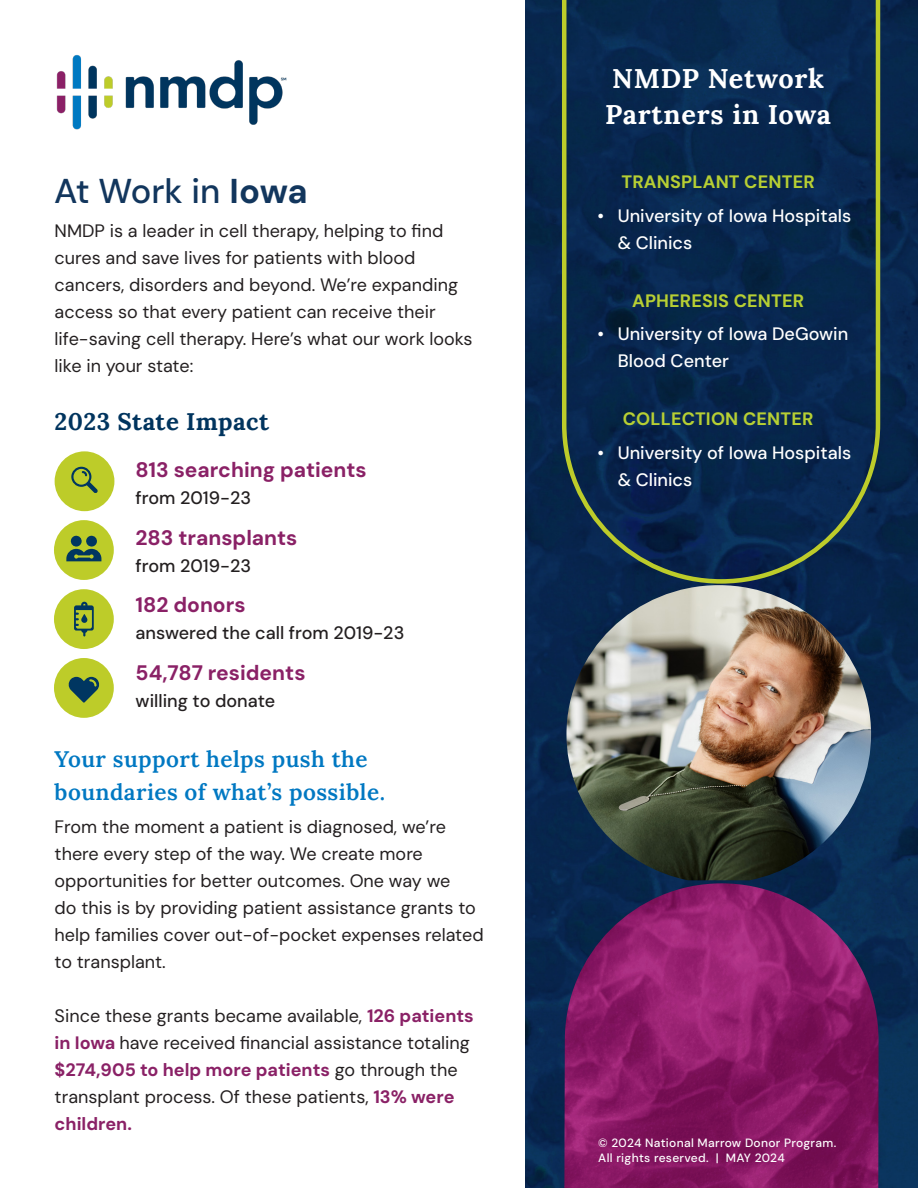
<style>
.page{position:relative;width:918px;height:1188px;background:#fff}
.page>*{position:absolute;margin:0;border:0;box-sizing:border-box;transform-origin:0 0}
.t1{font:500 34.5px "DM Sans";color:#12365d}
.H2_white{font:700 27px/36px "Lora";letter-spacing:.03em;color:#fff}
.t2{font:700 24px "Lora";letter-spacing:.02em;color:#00345e}
.t3{font:600 22.5px/33px "Lora";letter-spacing:.02em;color:#0078c2}
.indented_list{font:700 21px "DM Sans";color:#8a2166}
.body{font:18px/27px "DM Sans";color:#231f20}
.t4{font:500 18px/27px "DM Sans";color:#fff}
.indented_list-2{font:500 18px "DM Sans";color:#231f20}
.H3_white{font:700 18px "DM Sans";letter-spacing:.01em;color:#b7cf33}
.t5{font:500 12px/15px "DM Sans";letter-spacing:.025em;color:#fff}
.s1{font-weight:700}
.s2{font-weight:700;color:#8a2166}
</style>
<div class="page">
<img style="left:525px;top:0;width:393px;height:1188px">
<img style="left:56px;top:55px;width:230px;height:74px">
<div style="left:54px;top:520px;width:60px;height:60px;background:#bdcc29;border-radius:50%"></div>
<svg style="left:66px;top:535px;width:35px;height:26px"></svg>
<div style="left:54px;top:658px;width:60px;height:60px;background:#bdcc29;border-radius:50%"></div>
<svg style="left:68px;top:677px;width:31px;height:26px"></svg>
<div style="left:54px;top:589px;width:60px;height:60px;background:#bdcc29;border-radius:50%"></div>
<svg style="left:74px;top:602px;width:20px;height:35px"></svg>
<div style="left:55px;top:451px;width:59px;height:60px;background:#bdcc29;border-radius:50%"></div>
<svg style="left:71px;top:467px;width:27px;height:26px"></svg>
<svg style="left:560px;top:0;width:322px;height:586px;background:#0d2b4c"></svg>
<img style="left:564px;top:883px;width:315px;height:305px">
<img style="left:566px;top:585px;width:305px;height:295px">
<h1 class="t1" style="left:54px;top:170px;width:255px">At Work in <span class="s1">Iowa</span></h1>
<p class="body" style="left:55px;top:217px;width:419px">NMDP is a leader in cell therapy, helping to find cures and save lives for patients with blood cancers, disorders and beyond. We’re expanding access so that every patient can receive their life-saving cell therapy. Here’s what our work looks like in your state:</p>
<h3 class="t2" style="left:55px;top:402px;width:216px">2023 State Impact</h3>
<p class="indented_list" style="left:136px;top:457px;width:233px">813 searching patients</p>
<p class="indented_list-2" style="left:136px;top:487px;width:117px">from 2019-23</p>
<p class="indented_list" style="left:136px;top:524px;width:163px">283 transplants</p>
<p class="indented_list-2" style="left:136px;top:554px;width:117px">from 2019-23</p>
<p class="indented_list" style="left:136px;top:592px;width:111px">182 donors</p>
<p class="indented_list-2" style="left:136px;top:622px;width:270px">answered the call from 2019-23</p>
<p class="indented_list" style="left:136px;top:659px;width:171px">54,787 residents</p>
<p class="indented_list-2" style="left:136px;top:689px;width:141px">willing to donate</p>
<h4 class="t3" style="left:55px;top:740px;width:332px">Your support helps push the boundaries of what’s possible.</h4>
<p class="body" style="left:55px;top:814px;width:431px">From the moment a patient is diagnosed, we’re there every step of the way. We create more opportunities for better outcomes. One way we<br>do this is by providing patient assistance grants to help families cover out-of-pocket expenses related to transplant.</p>
<p class="body" style="left:55px;top:1003px;width:421px">Since these grants became available, <span class="s2">126 patients in Iowa</span> have received financial assistance totaling <span class="s2">$274,905 to help more patients</span> go through the transplant process. Of these patients, <span class="s2">13% were children.</span></p>
<p class="H2_white" style="left:605px;top:58px;width:228px">NMDP Network<br>Partners in Iowa</p>
<p class="H3_white" style="left:622px;top:171px;width:195px">TRANSPLANT CENTER</p>
<p class="t4" style="left:618px;top:202px;width:235px;text-indent:-20px">• University of Iowa Hospitals &amp; Clinics</p>
<p class="H3_white" style="left:632px;top:289px;width:174px">APHERESIS CENTER</p>
<p class="t4" style="left:618px;top:321px;width:232px;text-indent:-20px">• University of Iowa DeGowin<br>Blood Center</p>
<p class="H3_white" style="left:623px;top:408px;width:192px">COLLECTION CENTER</p>
<p class="t4" style="left:618px;top:439px;width:235px;text-indent:-20px">• University of Iowa Hospitals &amp; Clinics</p>
<p class="t5" style="left:598px;top:1135px;width:240px">© 2024 National Marrow Donor Program.<br>All rights reserved. | MAY 2024</p>
</div>
